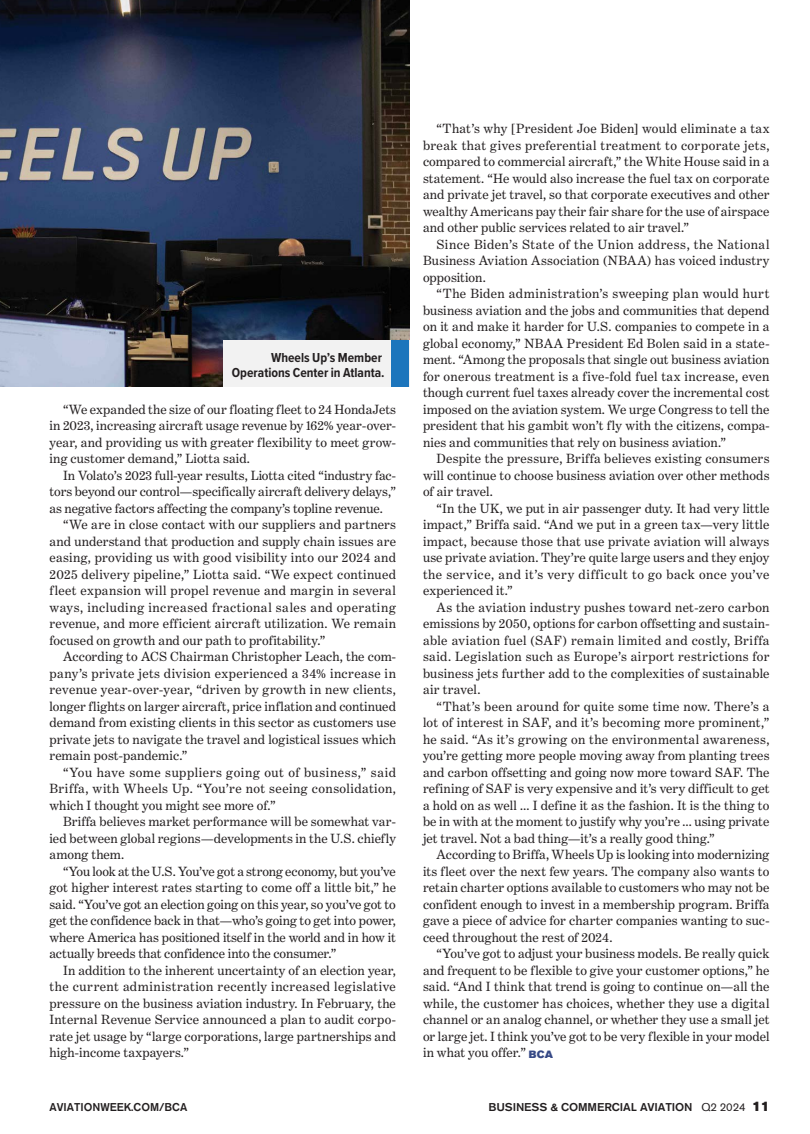
<style>
.page{position:relative;width:810px;height:1134px;background:#fff}
.page>*{position:absolute;margin:0;border:0;box-sizing:border-box;transform-origin:0 0}
.t1{font:13.5px/16.5px "Benton Modern Two";letter-spacing:.01em;color:#231f20;text-align:justify}
.t2{font:13.5px "Benton Modern Two";letter-spacing:-.01em;color:#231f20}
.t3{font:13.5px "Benton Modern Two";letter-spacing:.04em;color:#231f20}
.t4{font:13.5px "Benton Modern Two";letter-spacing:.035em;color:#231f20}
.t5{font:13.5px "Benton Modern Two";letter-spacing:.03em;color:#231f20}
.t6{font:13.5px "Benton Modern Two";letter-spacing:-.015em;color:#231f20}
.t7{font:700 13.5px/15px "Proxima Nova Cond";color:#231f20;text-align:right}
.t8{font:500 11.25px "Akzidenz Grotesk BE";letter-spacing:-.01em;color:#231f20;scale:1.05 1}
.t9{font:500 11.25px "Akzidenz Grotesk BE";letter-spacing:-.01em;color:#231f20}
.s1{font-family:"Akzidenz Grotesk BE Super";font-size:10.5px;color:#364986}
.s2{font-weight:400}
.s3{font-family:"Akzidenz Grotesk BE Super";font-weight:400;font-size:13.5px}
</style>
<div class="page">
<img style="left:0;top:0;width:410px;height:387px">
<div style="left:223px;top:341px;width:187px;height:46px;background:#f2f2f2"></div>
<div style="left:392px;top:341px;width:18px;height:46px;background:#1c75bc"></div>
<p class="t7" style="left:232px;top:349px;width:154px">Wheels Up’s Member<br>Operations Center in Atlanta.</p>
<p class="t1" style="left:50px;top:401px;width:348px;text-indent:14px">“We expanded the size of our floating fleet to 24 HondaJets in 2023, increasing aircraft usage revenue by 162% year-over&shy;year, and providing us with greater flexibility to meet grow&shy;ing customer demand,” Liotta said.</p>
<p class="t1" style="left:63px;top:467px;width:335px">In Volato’s 2023 full-year results, Liotta cited “industry fac-</p>
<p class="t1" style="left:50px;top:484px;width:348px">tors beyond our control—specifically aircraft delivery delays,”</p>
<p class="t1" style="left:50px;top:500px;width:335px">as negative factors affecting the company’s topline revenue.</p>
<p class="t1" style="left:63px;top:517px;width:335px">“We are in close contact with our suppliers and partners</p>
<p class="t1" style="left:50px;top:533px;width:348px">and understand that production and supply chain issues are</p>
<p class="t1" style="left:50px;top:550px;width:348px">easing, providing us with good visibility into our 2024 and</p>
<p class="t1" style="left:50px;top:566px;width:348px">2025 delivery pipeline,” Liotta said. “We expect continued</p>
<p class="t1" style="left:50px;top:583px;width:348px">fleet expansion will propel revenue and margin in several</p>
<p class="t3" style="left:50px;top:600px;width:348px">ways, including increased fractional sales and operating</p>
<p class="t1" style="left:50px;top:616px;width:348px">revenue, and more efficient aircraft utilization. We remain</p>
<p class="t1" style="left:50px;top:632px;width:278px">focused on growth and our path to profitability.”</p>
<p class="t1" style="left:63px;top:649px;width:335px">According to ACS Chairman Christopher Leach, the com-</p>
<p class="t1" style="left:50px;top:665px;width:348px">pany’s private jets division experienced a 34% increase in</p>
<p class="t1" style="left:50px;top:682px;width:348px">revenue year-over-year, “driven by growth in new clients,</p>
<p class="t1" style="left:50px;top:698px;width:348px">longer flights on larger aircraft, price inflation and continued</p>
<p class="t1" style="left:50px;top:715px;width:348px">demand from existing clients in this sector as customers use</p>
<p class="t1" style="left:50px;top:731px;width:348px">private jets to navigate the travel and logistical issues which</p>
<p class="t1" style="left:50px;top:748px;width:139px">remain post-pandemic.”</p>
<p class="t3" style="left:63px;top:765px;width:335px">“You have some suppliers going out of business,” said</p>
<p class="t5" style="left:50px;top:781px;width:348px">Briffa, with Wheels Up. “You’re not seeing consolidation,</p>
<p class="t1" style="left:50px;top:797px;width:228px">which I thought you might see more of.”</p>
<p class="t1" style="left:63px;top:814px;width:335px">Briffa believes market performance will be somewhat var-</p>
<p class="t1" style="left:50px;top:830px;width:348px">ied between global regions—developments in the U.S. chiefly</p>
<p class="t1" style="left:50px;top:847px;width:76px">among them.</p>
<p class="t6" style="left:63px;top:864px;width:334px">“You look at the U.S. You’ve got a strong economy, but you’ve</p>
<p class="t1" style="left:50px;top:880px;width:348px">got higher interest rates starting to come off a little bit,” he</p>
<p class="t2" style="left:50px;top:897px;width:348px">said. “You’ve got an election going on this year, so you’ve got to</p>
<p class="t2" style="left:50px;top:913px;width:348px">get the confidence back in that—who’s going to get into power,</p>
<p class="t2" style="left:50px;top:930px;width:348px">where America has positioned itself in the world and in how it</p>
<p class="t1" style="left:50px;top:946px;width:288px">actually breeds that confidence into the consumer.”</p>
<p class="t1" style="left:63px;top:962px;width:334px">In addition to the inherent uncertainty of an election year,</p>
<p class="t4" style="left:50px;top:979px;width:348px">the current administration recently increased legislative</p>
<p class="t1" style="left:50px;top:995px;width:348px">pressure on the business aviation industry. In February, the</p>
<p class="t1" style="left:50px;top:1011px;width:348px">Internal Revenue Service announced a plan to audit corpo-</p>
<p class="t1" style="left:50px;top:1028px;width:348px">rate jet usage by “large corporations, large partnerships and</p>
<p class="t1" style="left:50px;top:1044px;width:141px">high-income taxpayers.”</p>
<p class="t1" style="left:423px;top:120px;width:348px;text-indent:14px">“That’s why [President Joe Biden] would eliminate a tax break that gives preferential treatment to corporate jets, compared to commercial aircraft,” the White House said in a statement. “He would also increase the fuel tax on corporate and private jet travel, so that corporate executives and other wealthy Americans pay their fair share for the use of airspace and other public services related to air travel.”</p>
<p class="t1" style="left:423px;top:236px;width:348px;text-indent:14px">Since Biden’s State of the Union address, the National Business Aviation Association (NBAA) has voiced industry opposition.</p>
<p class="t1" style="left:423px;top:285px;width:348px;text-indent:14px">“The Biden administration’s sweeping plan would hurt business aviation and the jobs and communities that depend on it and make it harder for U.S. companies to compete in a global economy,” NBAA President Ed Bolen said in a state&shy;ment. “Among the proposals that single out business aviation for onerous treatment is a five-fold fuel tax increase, even though current fuel taxes already cover the incremental cost imposed on the aviation system. We urge Congress to tell the president that his gambit won’t fly with the citizens, compa&shy;nies and communities that rely on business aviation.”</p>
<p class="t1" style="left:423px;top:450px;width:348px;text-indent:14px">Despite the pressure, Briffa believes existing consumers will continue to choose business aviation over other methods of air travel.</p>
<p class="t1" style="left:423px;top:500px;width:348px;text-indent:14px">“In the UK, we put in air passenger duty. It had very little impact,” Briffa said. “And we put in a green tax—very little impact, because those that use private aviation will always use private aviation. They’re quite large users and they enjoy the service, and it’s very difficult to go back once you’ve experienced it.”</p>
<p class="t1" style="left:423px;top:599px;width:348px;text-indent:14px">As the aviation industry pushes toward net-zero carbon emissions by 2050, options for carbon offsetting and sustain&shy;able aviation fuel (SAF) remain limited and costly, Briffa said. Legislation such as Europe’s airport restrictions for business jets further add to the complexities of sustainable air travel.</p>
<p class="t1" style="left:423px;top:698px;width:348px;text-indent:14px">“That’s been around for quite some time now. There’s a lot of interest in SAF, and it’s becoming more prominent,” he said. “As it’s growing on the environmental awareness, you’re getting more people moving away from planting trees and carbon offsetting and going now more toward SAF. The refining of SAF is very expensive and it’s very difficult to get a hold on as well … I define it as the fashion. It is the thing to be in with at the moment to justify why you’re … using private jet travel. Not a bad thing—it’s a really good thing.”</p>
<p class="t1" style="left:423px;top:846px;width:348px;text-indent:14px">According to Briffa, Wheels Up is looking into modernizing its fleet over the next few years. The company also wants to retain charter options available to customers who may not be confident enough to invest in a membership program. Briffa gave a piece of advice for charter companies wanting to suc&shy;ceed throughout the rest of 2024.</p>
<p class="t1" style="left:423px;top:945px;width:348px;text-indent:14px">“You’ve got to adjust your business models. Be really quick and frequent to be flexible to give your customer options,” he said. “And I think that trend is going to continue on—all the while, the customer has choices, whether they use a digital channel or an analog channel, or whether they use a small jet or large jet. I think you’ve got to be very flexible in your model in what you offer.” <span class="s1">BCA</span></p>
<p class="t9" style="left:50px;top:1100px;width:139px">AVIATIONWEEK.COM/BCA</p>
<p class="t8" style="left:488px;top:1100px;width:269px">BUSINESS &amp; COMMERCIAL AVIATION <span class="s2">Q2 2024</span> <span class="s3">11</span></p>
</div>
